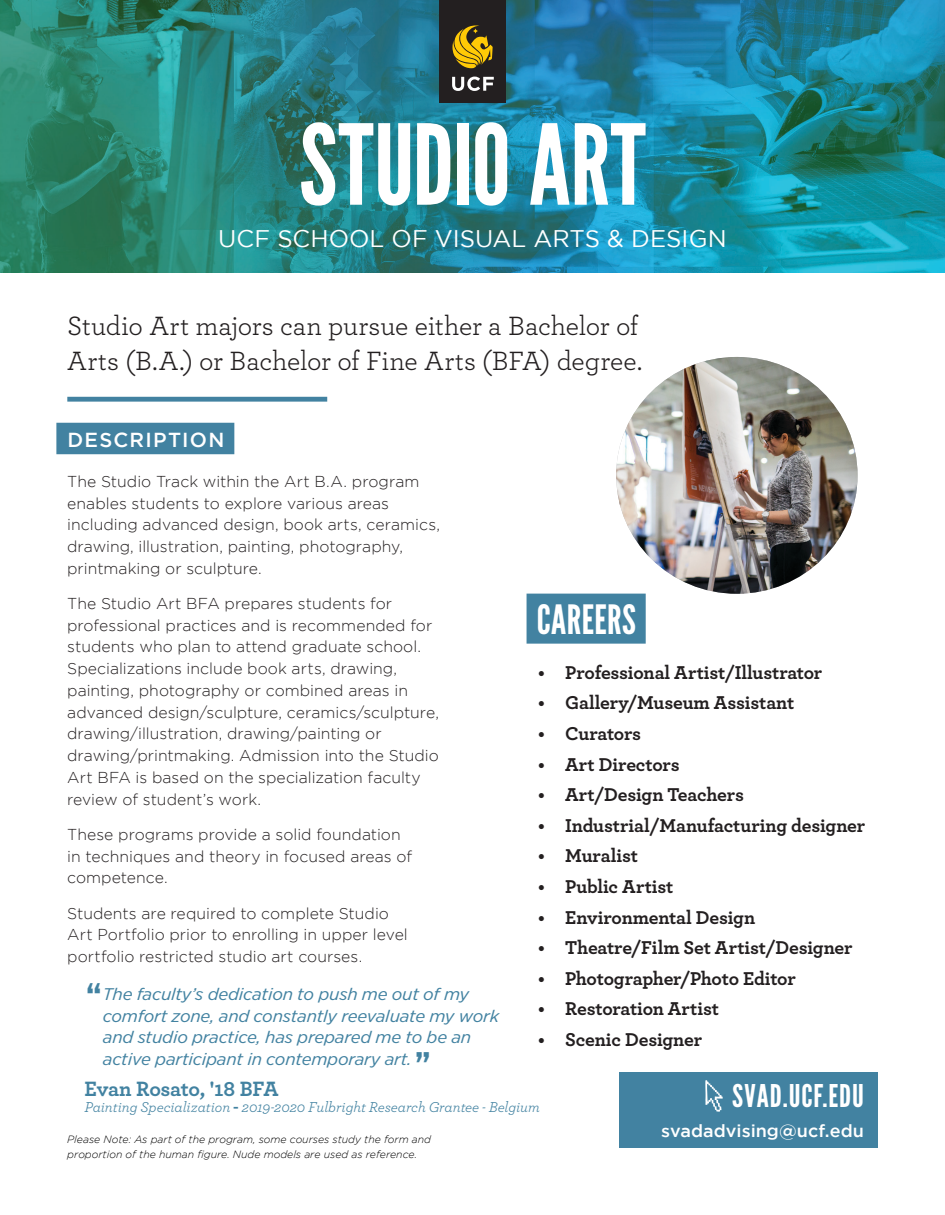
<style>
.page{position:relative;width:945px;height:1215px;background:#fff}
.page>*{position:absolute;margin:0;border:0;box-sizing:border-box;transform-origin:0 0}
.t1{font:111px "League Gothic";color:#fff}
.t2{font:42px "League Gothic";color:#4282a1;scale:1.15 1}
.t3{font:40.35px "League Gothic";letter-spacing:.01em;color:#fff}
.t4{font:31.35px "League Gothic";letter-spacing:.03em;color:#fff}
.t5{font:27.75px/34.5px "Archer";letter-spacing:-.005em;color:#231f20}
.t6{font:24px "Gotham";color:#fff}
.t7{font:700 21.75px "Archer";letter-spacing:-.01em;color:#4282a1}
.t8{font:500 20.25px "Gotham";letter-spacing:.065em;color:#fff}
.t9{font:700 19.5px "Archer";letter-spacing:-.01em;color:#231f20}
.t10{font:500 17.4px "Gotham";color:#fff}
.t11{font:italic 16.8px/21.8px "Gotham Narrow";letter-spacing:-.01em;color:#4282a1;scale:1.15 1}
.t12{font:300 15.75px/21.8px "Gotham";color:#231f20}
.t13{font:italic 15px "Archer";letter-spacing:-.005em;color:#4282a1}
.t14{font:italic 300 10.5px/15px "Gotham";color:#000}
.s1{font-weight:700;font-style:normal}
</style>
<div class="page">
<img style="left:0;top:0;width:945px;height:273px">
<div style="left:67px;top:397px;width:260px;height:5px;background:#4282a1"></div>
<div style="left:527px;top:594px;width:119px;height:50px;background:#4282a1"></div>
<div style="left:619px;top:1072px;width:259px;height:76px;background:#4282a1"></div>
<div style="left:56px;top:423px;width:178px;height:31px;background:#4282a1"></div>
<svg style="left:705px;top:1080px;width:18px;height:32px"></svg>
<img style="left:616px;top:357px;width:242px;height:237px">
<div style="left:439px;top:0;width:67px;height:103px;background:#231f20"></div>
<svg style="left:452px;top:77px;width:42px;height:14px"></svg>
<svg style="left:453px;top:25px;width:40px;height:43px"></svg>
<p class="t1" style="left:299px;top:99px;width:348px">STUDIO ART</p>
<p class="t6" style="left:218px;top:225px;width:510px">UCF SCHOOL OF VISUAL ARTS &amp; DESIGN</p>
<p class="t5" style="left:67px;top:307px;width:576px">Studio Art majors can pursue either a Bachelor of<br>Arts (B.A.) or Bachelor of Fine Arts (BFA) degree.</p>
<p class="t8" style="left:67px;top:428px;width:159px">DESCRIPTION</p>
<p class="t12" style="left:67px;top:470px;width:374px">The Studio Track within the Art B.A. program enables students to explore various areas including advanced design, book arts, ceramics, drawing, illustration, painting, photography, printmaking or sculpture.</p>
<p class="t12" style="left:67px;top:592px;width:373px">The Studio Art BFA prepares students for professional practices and is recommended for students who plan to attend graduate school.<br>Specializations include book arts, drawing, painting, photography or combined areas in advanced design/sculpture, ceramics/sculpture, drawing/illustration, drawing/painting or drawing/printmaking. Admission into the Studio Art BFA is based on the specialization faculty review of student’s work.</p>
<p class="t12" style="left:67px;top:823px;width:346px">These programs provide a solid foundation in techniques and theory in focused areas of competence.</p>
<p class="t12" style="left:67px;top:902px;width:342px">Students are required to complete Studio<br>Art Portfolio prior to enrolling in upper level portfolio restricted studio art courses.</p>
<p class="t3" style="left:537px;top:596px;width:101px">CAREERS</p>
<p class="t9" style="left:538px;top:657px;width:286px">• Professional Artist/Illustrator</p>
<p class="t9" style="left:538px;top:688px;width:258px">• Gallery/Museum Assistant</p>
<p class="t9" style="left:538px;top:718px;width:105px">• Curators</p>
<p class="t9" style="left:538px;top:749px;width:143px">• Art Directors</p>
<p class="t9" style="left:538px;top:779px;width:207px">• Art/Design Teachers</p>
<p class="t9" style="left:538px;top:810px;width:329px">• Industrial/Manufacturing designer</p>
<p class="t9" style="left:538px;top:841px;width:101px">• Muralist</p>
<p class="t9" style="left:538px;top:871px;width:137px">• Public Artist</p>
<p class="t9" style="left:538px;top:902px;width:219px">• Environmental Design</p>
<p class="t9" style="left:538px;top:932px;width:316px">• Theatre/Film Set Artist/Designer</p>
<p class="t9" style="left:538px;top:963px;width:259px">• Photographer/Photo Editor</p>
<p class="t9" style="left:538px;top:994px;width:182px">• Restoration Artist</p>
<p class="t9" style="left:538px;top:1024px;width:166px">• Scenic Designer</p>
<p class="t4" style="left:732px;top:1077px;width:133px">SVAD.UCF.EDU</p>
<p class="t10" style="left:661px;top:1121px;width:204px">svadadvising@ucf.edu</p>
<p class="t2" style="left:87px;top:974px;width:14px">“</p>
<p class="t11" style="left:103px;top:983px;width:346px">The faculty’s dedication to push me out of my comfort zone, and constantly reevaluate my work and studio practice, has prepared me to be an active participant in contemporary art.</p>
<p class="t7" style="left:84px;top:1071px;width:196px">Evan Rosato, '18 BFA</p>
<p class="t13" style="left:84px;top:1097px;width:457px">Painting Specialization <span class="s1">-</span> 2019-2020 Fulbright Research Grantee - Belgium</p>
<p class="t2" style="left:416px;top:1043px;width:14px">”</p>
<p class="t14" style="left:67px;top:1132px;width:365px">Please Note: As part of the program, some courses study the form and proportion of the human figure. Nude models are used as reference.</p>
</div>
